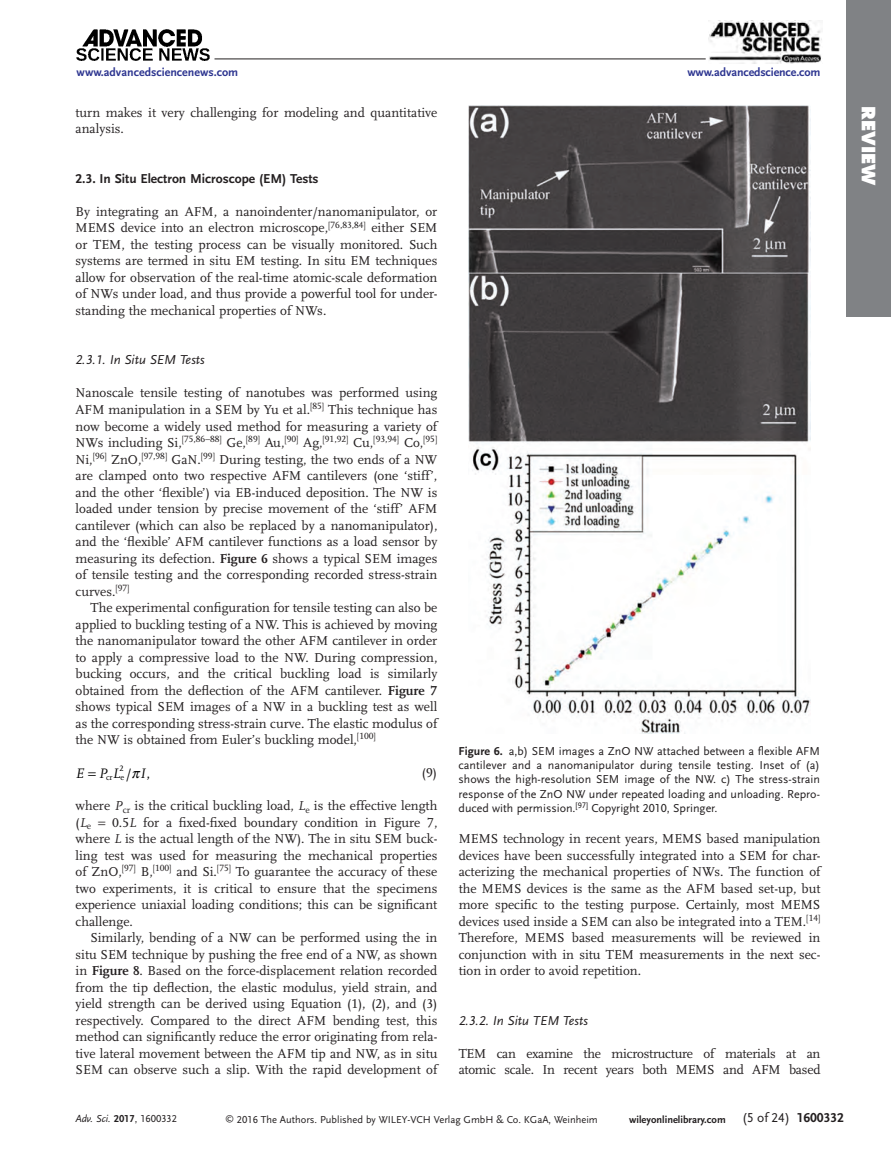
<style>
.page{position:relative;width:891px;height:1175px;background:#fff}
.page>*{position:absolute;margin:0;border:0;box-sizing:border-box;transform-origin:0 0}
.t1{font:800 18px "Futura";letter-spacing:.005em;color:#fff}
.t2{font:italic 14.25px "Scala LF";color:#000}
.t3{font:13.5px/16.5px "Scala LF";color:#231f20;text-align:justify}
.t4{font:13.5px/16.5px "Scala LF";letter-spacing:-.02em;color:#231f20}
.t5{font:italic 13.5px "Scala Sans LF";color:#231f20}
.t6{font:700 13.5px "Scala Sans LF";color:#231f20}
.t7{font:12px/14.2px "Scala Sans LF";color:#231f20;text-align:justify}
.t8{font:700 12px "Scala Sans LF";color:#2d3590}
.t9{font:10.5px "Scala Sans LF";color:#231f20}
.t10{font:700 10.5px "Scala Sans LF";color:#231f20}
.t11{font:italic 10.5px "Scala Sans LF";color:#231f20}
.t12{font:9.45px "Scala LF";color:#231f20}
.t13{font:8.25px "Scala LF";color:#000}
.s1{font-size:13.5px}
.s2{font-weight:700}
.s3{font-style:normal}
.s4{font-style:italic}
.s5{font-weight:700;font-style:normal}
.s6{font-size:9px}
.s7{font-weight:400;font-size:13.5px}
</style>
<div class="page">
<div style="left:846px;top:0;width:45px;height:317px;background:#808285"></div>
<img style="left:708px;top:21px;width:114px;height:43px">
<hr style="left:215px;top:59px;width:491px;height:1px;background:#231f20">
<img style="left:77px;top:30px;width:133px;height:30px">
<img style="left:468px;top:106px;width:342px;height:627px">
<p class="t8" style="left:77px;top:65px;width:163px">www.advancedsciencenews.com</p>
<p class="t8" style="left:687px;top:65px;width:135px">www.advancedscience.com</p>
<p class="t3" style="left:76px;top:104px;width:363px">turn makes it very challenging for modeling and quantitative analysis.</p>
<p class="t6" style="left:76px;top:171px;width:245px">2.3. In Situ Electron Microscope (EM) Tests</p>
<p class="t3" style="left:76px;top:203px;width:363px">By integrating an AFM, a nanoindenter/nanomanipulator, or MEMS device into an electron microscope,<sup>[76,83,84]</sup> either SEM or TEM, the testing process can be visually monitored. Such systems are termed in situ EM testing. In situ EM techniques allow for observation of the real-time atomic-scale deformation of NWs under load, and thus provide a powerful tool for under&shy;standing the mechanical properties of NWs.</p>
<p class="t5" style="left:76px;top:353px;width:131px">2.3.1. In Situ SEM Tests</p>
<p class="t3" style="left:76px;top:385px;width:363px">Nanoscale tensile testing of nanotubes was performed using AFM manipulation in a SEM by Yu et al.<sup>[85]</sup> This technique has now become a widely used method for measuring a variety of</p>
<p class="t12" style="left:76px;top:434px;width:363px"><span class="s1">NWs including Si,</span>[75,86–88] <span class="s1">Ge,</span>[89] <span class="s1">Au,</span>[90] <span class="s1">Ag,</span>[91,92] <span class="s1">Cu,</span>[93,94] <span class="s1">Co,</span>[95]</p>
<p class="t3" style="left:76px;top:451px;width:363px">Ni,<sup>[96]</sup> ZnO,<sup>[97,98]</sup> GaN.<sup>[99]</sup> During testing, the two ends of a NW are clamped onto two respective AFM cantilevers (one ‘stiff’, and the other ‘flexible’) via EB-induced deposition. The NW is loaded under tension by precise movement of the ‘stiff’ AFM cantilever (which can also be replaced by a nanomanipulator), and the ‘flexible’ AFM cantilever functions as a load sensor by measuring its defection. <span class="s2">Figure 6</span> shows a typical SEM images of tensile testing and the corresponding recorded stress-strain curves.<sup>[97]</sup></p>
<p class="t3" style="left:76px;top:599px;width:363px;text-indent:15px">The experimental configuration for tensile testing can also be applied to buckling testing of a NW. This is achieved by moving the nanomanipulator toward the other AFM cantilever in order to apply a compressive load to the NW. During compression, bucking occurs, and the critical buckling load is similarly obtained from the deflection of the AFM cantilever. <span class="s2">Figure 7 </span>shows typical SEM images of a NW in a buckling test as well as the corresponding stress-strain curve. The elastic modulus of the NW is obtained from Euler’s buckling model,<sup>[100]</sup></p>
<p class="t2" style="left:76px;top:765px;width:76px">E PL<span class="s3">/ ,</span></p>
<p class="t13" style="left:119px;top:764px;width:6px">2</p>
<p class="t3" style="left:422px;top:764px;width:17px">(9)</p>
<p class="t3" style="left:76px;top:797px;width:363px">where <span class="s4">P</span><sub>cr</sub> is the critical buckling load, <span class="s4">L</span><sub>e</sub> is the effective length (<span class="s4">L</span><sub>e</sub></p>
<p class="t2" style="left:140px;top:765px;width:7px">I</p>
<p class="t13" style="left:106px;top:772px;width:20px">cr e</p>
<p class="t3" style="left:76px;top:814px;width:363px;text-indent:37px">0.5<span class="s4">L</span> for a fixed-fixed boundary condition in Figure 7, where <span class="s4">L</span> is the actual length of the NW). The in situ SEM buck&shy;ling test was used for measuring the mechanical properties of ZnO,<sup>[97]</sup> B,<sup>[100]</sup> and Si.<sup>[75]</sup> To guarantee the accuracy of these two experiments, it is critical to ensure that the specimens experience uniaxial loading conditions; this can be significant challenge.</p>
<p class="t3" style="left:76px;top:929px;width:363px;text-indent:15px">Similarly, bending of a NW can be performed using the in situ SEM technique by pushing the free end of a NW, as shown in <span class="s2">Figure 8</span>. Based on the force-displacement relation recorded from the tip deflection, the elastic modulus, yield strain, and yield strength can be derived using Equation (1), (2), and (3) respectively. Compared to the direct AFM bending test, this method can significantly reduce the error originating from rela&shy;tive lateral movement between the AFM tip and NW, as in situ SEM can observe such a slip. With the rapid development of</p>
<p class="t7" style="left:459px;top:744px;width:363px"><span class="s2">Figure 6.</span> a,b) SEM images a ZnO NW attached between a flexible AFM cantilever and a nanomanipulator during tensile testing. Inset of (a) shows the high-resolution SEM image of the NW. c) The stress-strain response of the ZnO NW under repeated loading and unloading. Repro&shy;duced with permission.<sup>[97]</sup> Copyright 2010, Springer.</p>
<p class="t3" style="left:459px;top:830px;width:363px">MEMS technology in recent years, MEMS based manipulation devices have been successfully integrated into a SEM for char&shy;acterizing the mechanical properties of NWs. The function of the MEMS devices is the same as the AFM based set-up, but more specific to the testing purpose. Certainly, most MEMS devices used inside a SEM can also be integrated into a TEM.<sup>[14] </sup>Therefore, MEMS based measurements will be reviewed in conjunction with in situ TEM measurements in the next sec&shy;tion in order to avoid repetition.</p>
<p class="t5" style="left:459px;top:1013px;width:131px">2.3.2. In Situ TEM Tests</p>
<p class="t4" style="left:459px;top:1045px;width:363px">TEM can examine the microstructure of materials at an atomic scale. In recent years both MEMS and AFM based</p>
<p class="t11" style="left:76px;top:1113px;width:103px">Adv. Sci. <span class="s5">2017</span><span class="s3">, 1600332</span></p>
<p class="t9" style="left:225px;top:1113px;width:374px"><span class="s6">©</span> 2016 The Authors. Published by WILEY-VCH Verlag GmbH &amp; Co. KGaA, Weinheim</p>
<p class="t10" style="left:629px;top:1113px;width:216px">wileyonlinelibrary.com <span class="s7">(5 of 24)</span> <span class="s1">1600332</span></p>
<h1 class="t1" style="left:880px;top:106px;width:81px;rotate:90deg">Review</h1>
</div>
